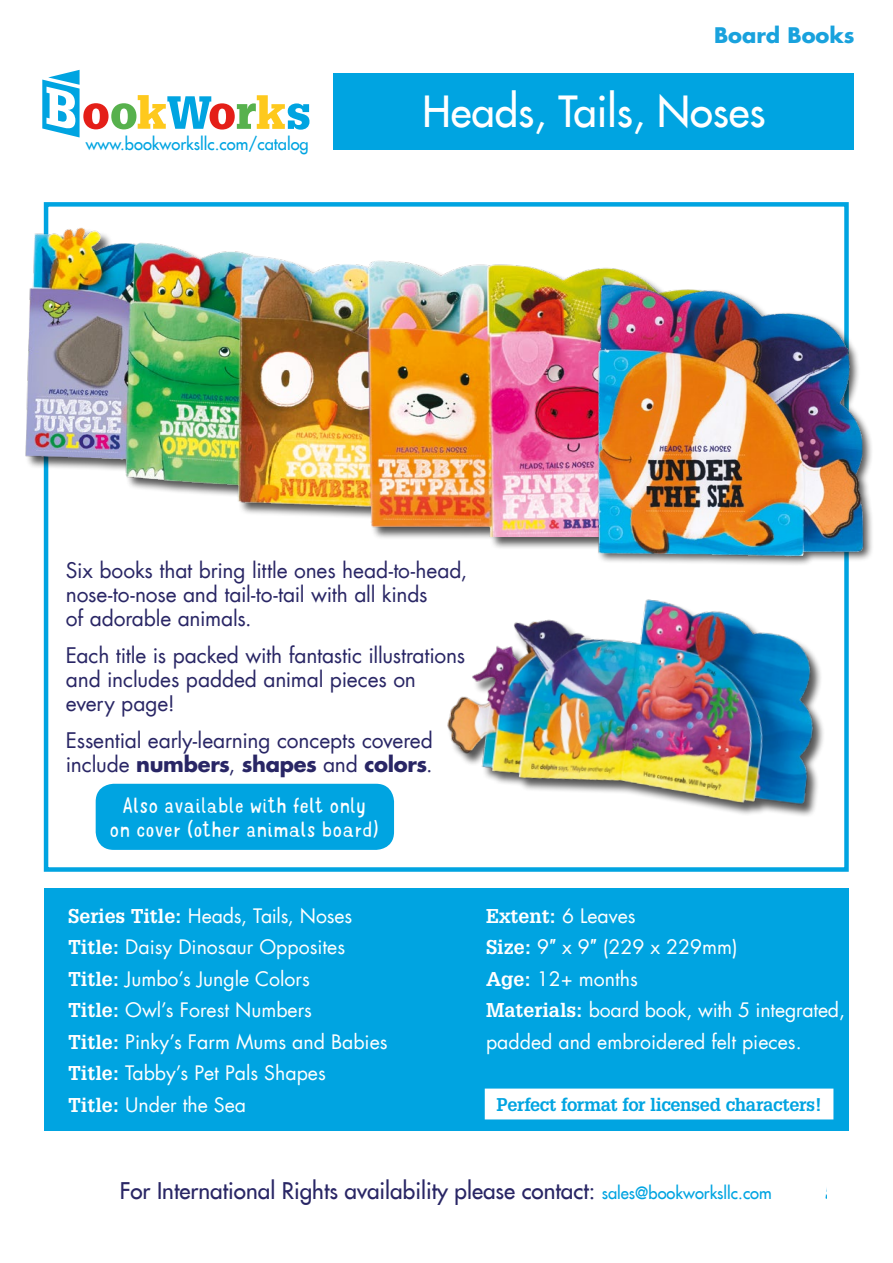
<style>
.page{position:relative;width:893px;height:1263px;background:#fff}
.page>*{position:absolute;margin:0;border:0;box-sizing:border-box;transform-origin:0 0}
.t1{font:42px "Futura LT";color:#fff}
.t2{font:22.5px "Futura LT";color:#292665}
.AI_Blurb{font:21px/24px "Futura LT";letter-spacing:-.01em;color:#292665}
.t3{font:300 21px/24px "Mr Dodo";color:#fff;text-align:center}
.t4{font:700 21px "Futura LT";color:#19a2dd}
.t5{font:700 21px "Futura LT";color:#00a4e1}
.t6{font:19.5px/31.5px "Futura LT";color:#fff}
.t7{font:700 19.5px "Glypha";color:#fff}
.t8{font:700 18px "Glypha";letter-spacing:-.015em;color:#00a4e1}
.t9{font:16.5px "Futura LT";color:#00a4e1}
.s1{font-weight:700}
.s2{font-family:"Glypha";font-weight:700}
.s3{font-family:"Futura LT";font-weight:400}
.s4{font-family:"Arial"}
.s5{font-size:16.5px;color:#00a4e1}
</style>
<div class="page">
<div style="left:334px;top:73px;width:520px;height:77px;background:#00a4e1"></div>
<svg style="left:42px;top:70px;width:267px;height:67px"></svg>
<div style="left:44px;top:889px;width:805px;height:242px;background:#00a4e1"></div>
<div style="left:44px;top:202px;width:805px;height:670px;border:4px solid #00a4e1"></div>
<div style="left:26px;top:228px;width:751px;height:322px;background:#000;opacity:.66"></div>
<img style="left:25px;top:222px;width:747px;height:314px">
<img style="left:591px;top:267px;width:281px;height:302px">
<div style="left:486px;top:1090px;width:346px;height:28px;background:#fff"></div>
<div style="left:485px;top:1088px;width:348px;height:31px;border:2px solid #fff"></div>
<img style="left:447px;top:599px;width:377px;height:217px">
<div style="left:96px;top:784px;width:298px;height:66px;background:#00a4e1;border-radius:18px"></div>
<p class="t9" style="left:86px;top:133px;width:225px">www.bookworksllc.com/catalog</p>
<p class="t4" style="left:714px;top:21px;width:142px">Board Books</p>
<p class="t1" style="left:422px;top:84px;width:345px">Heads, Tails, Noses</p>
<p class="AI_Blurb" style="left:66px;top:559px;width:403px">Six books that bring little ones head-to-head, nose-to-nose and tail-to-tail with all kinds<br>of adorable animals.</p>
<p class="AI_Blurb" style="left:66px;top:643px;width:401px">Each title is packed with fantastic illustrations and includes padded animal pieces on every page!</p>
<p class="AI_Blurb" style="left:66px;top:728px;width:369px">Essential early-learning concepts covered include <span class="s1">numbers</span>, <span class="s1">shapes</span> and <span class="s1">colors</span>.</p>
<p class="t3" style="left:109px;top:793px;width:271px">Also available with felt only<br>on cover (other animals board)</p>
<p class="t6" style="left:68px;top:900px;width:286px"><span class="s2">Series Title:</span> Heads, Tails, Noses</p>
<p class="t6" style="left:68px;top:932px;width:278px"><span class="s2">Title:</span> Daisy Dinosaur Opposites</p>
<p class="t6" style="left:68px;top:963px;width:243px"><span class="s2">Title:</span> Jumbo’s Jungle Colors</p>
<p class="t6" style="left:68px;top:995px;width:245px"><span class="s2">Title:</span> Owl’s Forest Numbers</p>
<p class="t6" style="left:68px;top:1026px;width:321px"><span class="s2">Title:</span> Pinky’s Farm Mums and Babies</p>
<p class="t6" style="left:68px;top:1058px;width:259px"><span class="s2">Title:</span> Tabby’s Pet Pals Shapes</p>
<p class="t6" style="left:68px;top:1089px;width:179px"><span class="s2">Title:</span> Under the Sea</p>
<p class="t7" style="left:486px;top:904px;width:151px">Extent: <span class="s3">6 Leaves</span></p>
<p class="t6" style="left:486px;top:932px;width:253px"><span class="s2">Size:</span> 9<span class="s4">″</span> x 9<span class="s4">″</span> (229 x 229mm)<br><span class="s2">Age:</span> 12+ months</p>
<p class="t6" style="left:486px;top:995px;width:360px"><span class="s2">Materials:</span> board book, with 5 integrated, padded and embroidered felt pieces.</p>
<p class="t8" style="left:497px;top:1093px;width:326px">Perfect format for licensed characters!</p>
<p class="t2" style="left:120px;top:1176px;width:653px">For International Rights availability please contact: <span class="s5">sales@bookworksllc.com</span></p>
<p class="t5" style="left:825px;top:1177px;width:28px">51</p>
</div>
